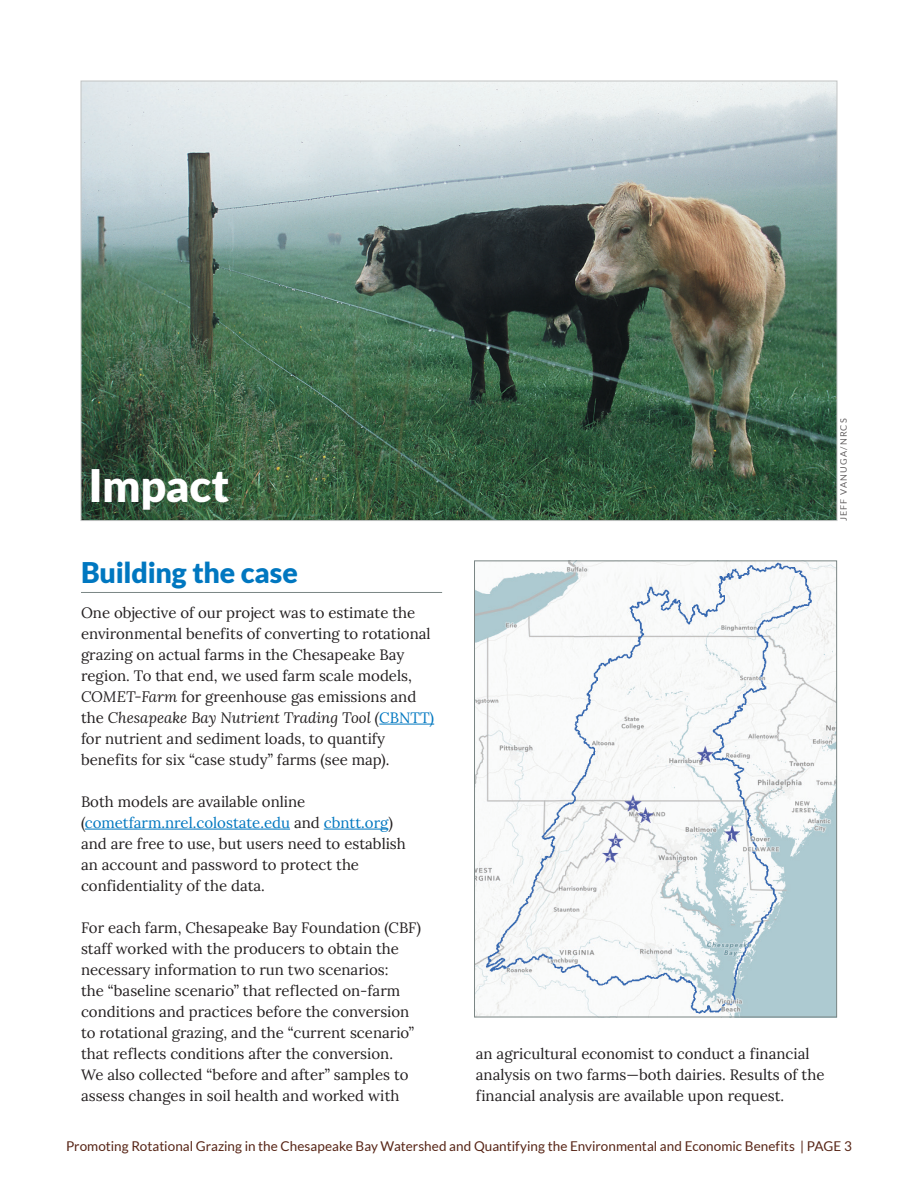
<style>
.page{position:relative;width:918px;height:1188px;background:#fff}
.page>*{position:absolute;margin:0;border:0;box-sizing:border-box;transform-origin:0 0}
.t1{font:900 44.85px "Lato";letter-spacing:-.01em;color:#fff}
.t2{font:900 28.5px "Lato";letter-spacing:-.005em;color:#0077c0}
.t3{font:15px/21px "Lora";color:#231f20}
.t4{font:13.5px "Lato";color:#572516}
.t5{font:9px "Lato";letter-spacing:.125em;color:#231f20}
.s1{font-style:italic}
.s2{color:#0077c0}
</style>
<div class="page">
<hr style="left:81px;top:592px;width:361px;height:1px;background:#7b8685">
<hr style="left:379px;top:724px;width:55px;height:1px;background:#0077c0">
<hr style="left:85px;top:829px;width:205px;height:1px;background:#0077c0">
<hr style="left:324px;top:829px;width:64px;height:1px;background:#0077c0">
<img style="left:476px;top:563px;width:359px;height:452px">
<img style="left:83px;top:83px;width:752px;height:436px">
<h1 class="t1" style="left:89px;top:459px;width:142px">Impact</h1>
<h2 class="t2" style="left:81px;top:556px;width:218px">Building the case</h2>
<p class="t3" style="left:81px;top:601px;width:355px">One objective of our project was to estimate the environmental benefits of converting to rotational grazing on actual farms in the Chesapeake Bay region. To that end, we used farm scale models, <span class="s1">COMET-Farm</span> for greenhouse gas emissions and the <span class="s1">Chesapeake Bay Nutrient Trading Tool (</span><span class="s2">CBNTT) </span>for nutrient and sediment loads, to quantify benefits for six “case study” farms (see map).</p>
<p class="t3" style="left:81px;top:790px;width:326px">Both models are available online (<span class="s2">cometfarm.nrel.colostate.edu</span> and <span class="s2">cbntt.org</span>) and are free to use, but users need to establish an account and password to protect the confidentiality of the data.</p>
<p class="t3" style="left:81px;top:916px;width:342px">For each farm, Chesapeake Bay Foundation (CBF) staff worked with the producers to obtain the necessary information to run two scenarios:<br>the “baseline scenario” that reflected on-farm conditions and practices before the conversion to rotational grazing, and the “current scenario” that reflects conditions after the conversion.<br>We also collected “before and after” samples to assess changes in soil health and worked with</p>
<p class="t5" style="left:839px;top:521px;width:104px;rotate:-90deg">JEFF VANUGA/NRCS</p>
<p class="t3" style="left:476px;top:1042px;width:350px">an agricultural economist to conduct a financial analysis on two farms—both dairies. Results of the financial analysis are available upon request.</p>
<p class="t4" style="left:66px;top:1139px;width:787px">Promoting Rotational Grazing in the Chesapeake Bay Watershed and Quantifying the Environmental and Economic Benefits | PAGE 3</p>
</div>
